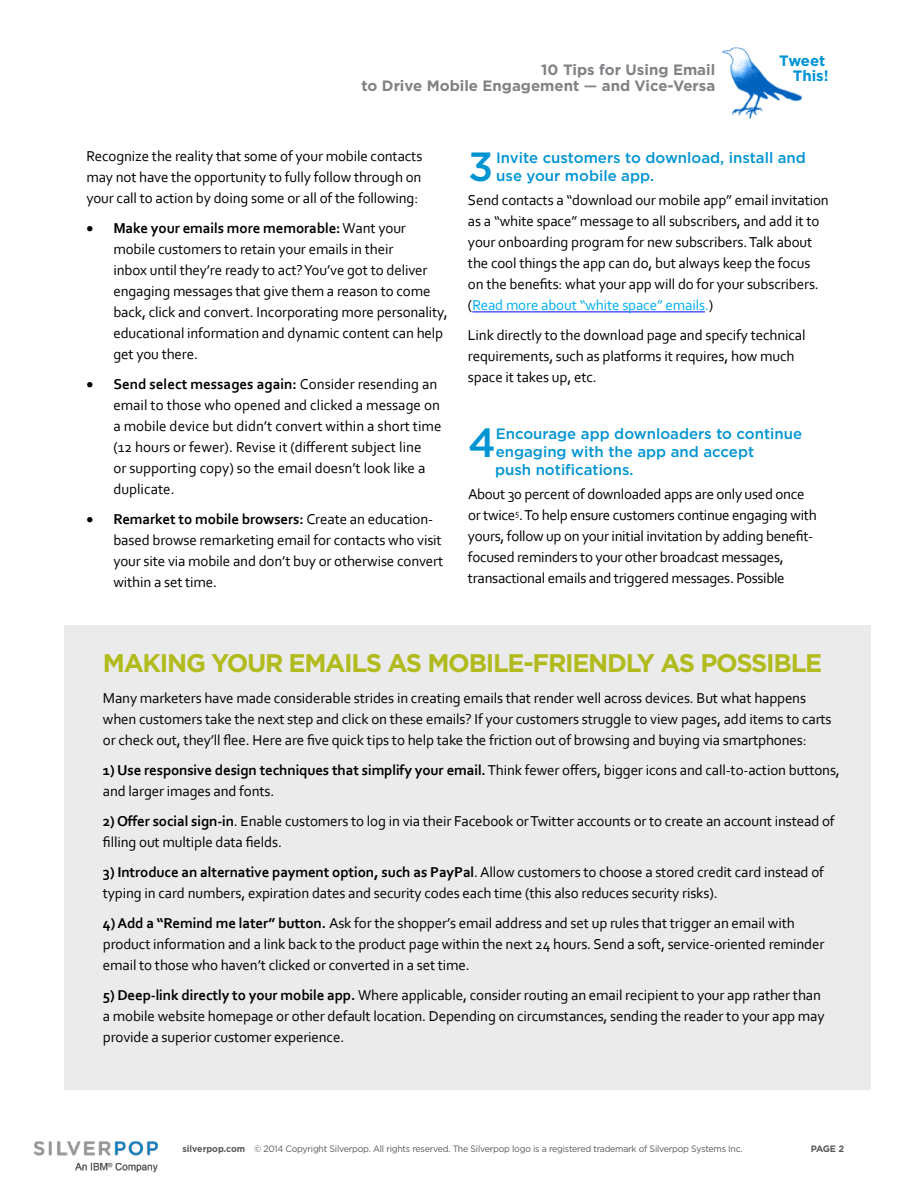
<style>
.page{position:relative;width:918px;height:1188px;background:#fff}
.page>*{position:absolute;margin:0;border:0;box-sizing:border-box;transform-origin:0 0}
.t1{font:500 40.65px "Gotham";color:#0194d3}
.t2{font:700 25.5px "Gotham";letter-spacing:-.05em;color:#b2bb1e}
.t3{font:15px/21px "Corbel";letter-spacing:-.01em;color:#000}
.t4{font:500 15px/18px "Gotham";color:#0194d3}
.t5{font:700 15px/16.5px "Gotham";color:#808285;text-align:right}
.t6{font:700 15px/15px "Gotham";color:#0194d3;text-align:right}
.t7{font:9.3px "Gotham";letter-spacing:-.025em;color:#58595b;scale:.95 1}
.t8{font:700 9.3px "Gotham";color:#58595b}
.s1{font-weight:500}
.s2{font-weight:700}
.s3{color:#00aeef}
</style>
<div class="page">
<img style="left:34px;top:1141px;width:124px;height:32px">
<img style="left:722px;top:47px;width:80px;height:72px">
<hr style="left:472px;top:311px;width:233px;height:1px;background:#00f">
<div style="left:64px;top:626px;width:808px;height:464px;background:#ebebec"></div>
<p class="t5" style="left:361px;top:61px;width:355px">10 Tips for Using Email<br>to Drive Mobile Engagement <span class="s1">—</span> and Vice-Versa</p>
<p class="t6" style="left:779px;top:53px;width:51px">Tweet<br>This!</p>
<p class="t3" style="left:86px;top:145px;width:338px;text-align:justify">Recognize the reality that some of your mobile contacts may not have the opportunity to fully follow through on your call to action by doing some or all of the following:</p>
<p class="t3" style="left:113px;top:217px;width:336px;text-indent:-27px">• <span class="s2">Make your emails more memorable:</span> Want your mobile customers to retain your emails in their<br>inbox until they’re ready to act? You’ve got to deliver engaging messages that give them a reason to come back, click and convert. Incorporating more personality, educational information and dynamic content can help get you there.</p>
<p class="t3" style="left:113px;top:373px;width:330px;text-indent:-27px">• <span class="s2">Send select messages again:</span> Consider resending an email to those who opened and clicked a message on a mobile device but didn’t convert within a short time (12 hours or fewer). Revise it (different subject line<br>or supporting copy) so the email doesn’t look like a duplicate.</p>
<p class="t3" style="left:113px;top:508px;width:331px;text-indent:-27px">• <span class="s2">Remarket to mobile browsers:</span> Create an education&shy;based browse remarketing email for contacts who visit your site via mobile and don’t buy or otherwise convert within a set time.</p>
<h1 class="t1" style="left:468px;top:142px;width:27px">3</h1>
<p class="t4" style="left:496px;top:149px;width:311px">Invite customers to download, install and use your mobile app.</p>
<p class="t3" style="left:468px;top:190px;width:362px">Send contacts a “download our mobile app” email invitation as a “white space” message to all subscribers, and add it to your onboarding program for new subscribers. Talk about the cool things the app can do, but always keep the focus on the benefits: what your app will do for your subscribers. (<span class="s3">Read more about “white space” emails.</span>)</p>
<p class="t3" style="left:468px;top:325px;width:339px">Link directly to the download page and specify technical requirements, such as platforms it requires, how much space it takes up, etc.</p>
<h1 class="t1" style="left:468px;top:418px;width:29px">4</h1>
<p class="t4" style="left:495px;top:425px;width:309px">Encourage app downloaders to continue engaging with the app and accept<br>push notifications.</p>
<p class="t3" style="left:468px;top:484px;width:350px">About 30 percent of downloaded apps are only used once or twice<sup>5</sup>. To help ensure customers continue engaging with yours, follow up on your initial invitation by adding benefit&shy;focused reminders to your other broadcast messages, transactional emails and triggered messages. Possible</p>
<h2 class="t2" style="left:103px;top:648px;width:721px">MAKING YOUR EMAILS AS MOBILE-FRIENDLY AS POSSIBLE</h2>
<p class="t3" style="left:103px;top:688px;width:730px">Many marketers have made considerable strides in creating emails that render well across devices. But what happens when customers take the next step and click on these emails? If your customers struggle to view pages, add items to carts or check out, they’ll flee. Here are five quick tips to help take the friction out of browsing and buying via smartphones:</p>
<p class="t3" style="left:103px;top:760px;width:739px"><span class="s2">1) Use responsive design techniques that simplify your email.</span> Think fewer offers, bigger icons and call-to-action buttons, and larger images and fonts.</p>
<p class="t3" style="left:103px;top:811px;width:733px"><span class="s2">2) Offer social sign-in</span>. Enable customers to log in via their Facebook or Twitter accounts or to create an account instead of filling out multiple data fields.</p>
<p class="t3" style="left:103px;top:862px;width:723px"><span class="s2">3) Introduce an alternative payment option, such as PayPal</span>. Allow customers to choose a stored credit card instead of typing in card numbers, expiration dates and security codes each time (this also reduces security risks).</p>
<p class="t3" style="left:103px;top:913px;width:723px"><span class="s2">4) Add a “Remind me later” button.</span> Ask for the shopper’s email address and set up rules that trigger an email with product information and a link back to the product page within the next 24 hours. Send a soft, service-oriented reminder email to those who haven’t clicked or converted in a set time.</p>
<p class="t3" style="left:103px;top:985px;width:723px"><span class="s2">5) Deep-link directly to your mobile app.</span> Where applicable, consider routing an email recipient to your app rather than a mobile website homepage or other default location. Depending on circumstances, sending the reader to your app may provide a superior customer experience.</p>
<p class="t7" style="left:183px;top:1143px;width:591px"><span class="s2">silverpop.com</span> © 2014 Copyright Silverpop. All rights reserved. The Silverpop logo is a registered trademark of Silverpop Systems Inc.</p>
<p class="t8" style="left:811px;top:1143px;width:35px">PAGE 2</p>
</div>
